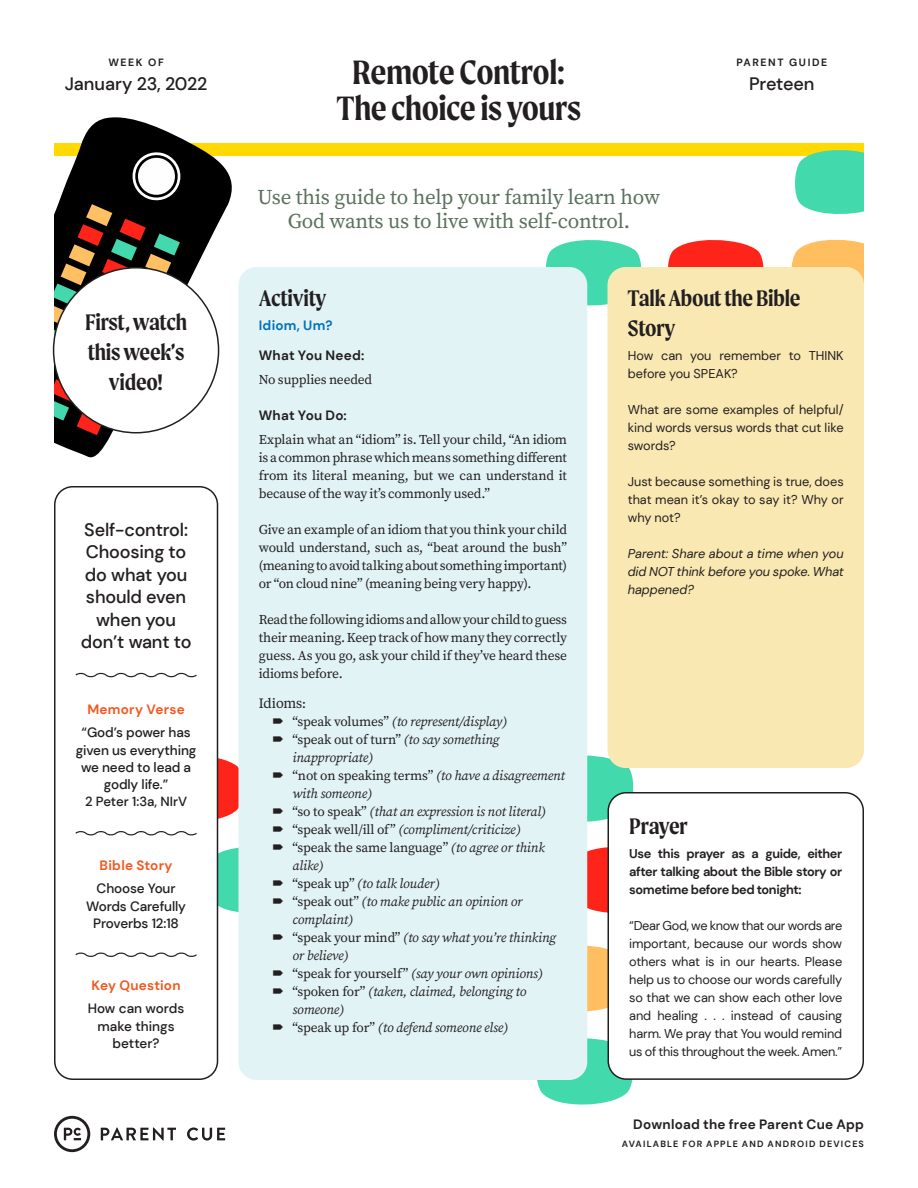
<style>
.page{position:relative;width:918px;height:1188px;background:#fff}
.page>*{position:absolute;margin:0;border:0;box-sizing:border-box;transform-origin:0 0}
.t1{font:600 36px/36px "Moret";letter-spacing:-.015em;color:#231f20;text-align:center}
.t2{font:600 24px/30px "Moret";letter-spacing:-.01em;color:#231f20;text-align:center}
.t3{font:21px/24px "Source Serif Pro";letter-spacing:-.01em;color:#5a715c;text-align:center}
.t4{font:500 18px/22.5px "DM Sans";letter-spacing:-.01em;color:#231f20;text-align:center}
.t5{font:13.5px/18px "Source Serif Pro";letter-spacing:-.015em;color:#231f20;text-align:justify}
.t6{font:italic 13.5px/18px "Source Serif Pro";letter-spacing:-.01em;color:#231f20}
.t7{font:500 13.5px/17.2px "DM Sans";letter-spacing:-.01em;color:#231f20;text-align:center}
.t8{font:700 13.5px "DM Sans";letter-spacing:.015em;color:#231f20}
.t9{font:700 13.5px "DM Sans";letter-spacing:.02em;color:#f15921}
.t10{font:700 13.5px "DM Sans";letter-spacing:.02em;color:#0071bb}
.t11{font:13.5px "Tiempos Text";letter-spacing:-.01em;color:#231f20}
.t12{font:500 13.2px "DM Sans";color:#231f20}
.t13{font:12.75px/18px "DM Sans";color:#231f20;text-align:justify}
.t14{font:700 12.75px/18px "DM Sans";letter-spacing:-.03em;color:#231f20;text-align:justify}
.t15{font:italic 12.75px/18px "DM Sans";letter-spacing:-.01em;color:#231f20;text-align:justify}
.t16{font:700 10.5px "DM Sans";letter-spacing:.15em;color:#231f20}
.t17{font:700 9px "DM Sans";letter-spacing:.13em;color:#231f20}
.s1{font-style:normal}
</style>
<div class="page">
<svg style="left:587px;top:751px;width:47px;height:75px"></svg>
<svg style="left:537px;top:1034px;width:96px;height:71px"></svg>
<svg style="left:587px;top:941px;width:21px;height:75px"></svg>
<svg style="left:587px;top:842px;width:21px;height:76px"></svg>
<svg style="left:668px;top:240px;width:96px;height:27px"></svg>
<svg style="left:545px;top:240px;width:97px;height:70px"></svg>
<div style="left:54px;top:144px;width:810px;height:12px;background:#ffd900"></div>
<svg style="left:795px;top:150px;width:69px;height:64px"></svg>
<svg style="left:791px;top:239px;width:73px;height:42px"></svg>
<svg style="left:54px;top:117px;width:187px;height:345px"></svg>
<svg style="left:54px;top:150px;width:127px;height:285px"></svg>
<svg style="left:101px;top:1127px;width:75px;height:14px"></svg>
<svg style="left:187px;top:1127px;width:38px;height:14px"></svg>
<svg style="left:54px;top:1116px;width:36px;height:36px"></svg>
<div style="left:239px;top:267px;width:348px;height:813px;background:#e2f3f6;border-radius:18px"></div>
<div style="left:608px;top:793px;width:255px;height:286px;background:#fff;border-radius:18px"></div>
<div style="left:608px;top:792px;width:256px;height:288px;border:2px solid #231f20;border-radius:18px"></div>
<div style="left:54px;top:268px;width:165px;height:165px;background:#fff;border-radius:50%"></div>
<div style="left:608px;top:267px;width:256px;height:501px;background:#f9e8b1;border-radius:18px"></div>
<svg style="left:75px;top:672px;width:122px;height:6px"></svg>
<svg style="left:75px;top:952px;width:122px;height:5px"></svg>
<div style="left:54px;top:486px;width:164px;height:594px;border:2px solid #231f20;border-radius:18px"></div>
<svg style="left:75px;top:751px;width:164px;height:167px"></svg>
<p class="t16" style="left:108px;top:56px;width:57px">WEEK OF</p>
<h3 class="t4" style="left:65px;top:72px;width:144px">January 23, 2022</h3>
<h2 class="t2" style="left:85px;top:307px;width:104px">First, watch this week’s video!</h2>
<h3 class="t4" style="left:81px;top:518px;width:112px">Self-control:<br>Choosing to do what you should even when you don’t want to</h3>
<p class="t9" style="left:87px;top:701px;width:99px">Memory Verse</p>
<p class="t7" style="left:76px;top:724px;width:122px">“God’s power has given us everything we need to lead a godly life.”</p>
<p class="t12" style="left:85px;top:793px;width:104px">2 Peter 1:3a, NIrV</p>
<p class="t9" style="left:100px;top:857px;width:75px">Bible Story</p>
<p class="t7" style="left:86px;top:880px;width:101px">Choose Your<br>Words Carefully<br>Proverbs 12:18</p>
<p class="t9" style="left:92px;top:977px;width:90px">Key Question</p>
<p class="t7" style="left:88px;top:1000px;width:98px">How can words make things better?</p>
<h1 class="t1" style="left:337px;top:54px;width:246px">Remote Control:<br>The choice is yours</h1>
<h3 class="t3" style="left:258px;top:185px;width:404px">Use this guide to help your family learn how<br>God wants us to live with self-control.</h3>
<p class="t16" style="left:736px;top:56px;width:92px">PARENT GUIDE</p>
<h3 class="t4" style="left:749px;top:72px;width:67px">Preteen</h3>
<h2 class="t2" style="left:259px;top:283px;width:69px">Activity</h2>
<p class="t10" style="left:259px;top:317px;width:75px">Idiom, Um?</p>
<p class="t8" style="left:259px;top:347px;width:107px">What You Need:</p>
<p class="t5" style="left:259px;top:370px;width:115px">No supplies needed</p>
<p class="t8" style="left:259px;top:407px;width:90px">What You Do:</p>
<p class="t5" style="left:259px;top:431px;width:310px">Explain what an “idiom” is. Tell your child, “An idiom is acommonphrasewhichmeans somethingdifferent from its literal meaning, but we can understand it because of the way it’s commonly used.”</p>
<p class="t5" style="left:259px;top:520px;width:310px">Give an example of an idiom that you think your child would understand, such as, “beat around the bush” (meaning to avoid talking about something important) or “on cloud nine” (meaning being very happy).</p>
<p class="t5" style="left:259px;top:610px;width:310px">Read the following idioms and allow your child to guess their meaning. Keep track of how many they correctly guess. As you go, ask your child if they’ve heard these idioms before.</p>
<p class="t11" style="left:259px;top:694px;width:49px">Idioms:</p>
<p class="t6" style="left:292px;top:712px;width:274px"><span class="s1">“speak volumes”</span> (to represent/display)<br><span class="s1">“speak out of turn”</span> (to say something inappropriate)<br><span class="s1">“not on speaking terms”</span> (to have a disagreement with someone)<br><span class="s1">“so to speak”</span> (that an expression is not literal) <span class="s1">“speak well/ill of”</span> (compliment/criticize)<br><span class="s1">“speak the same language”</span> (to agree or think alike)<br><span class="s1">“speak up”</span> (to talk louder)<br><span class="s1">“speak out”</span> (to make public an opinion or complaint)<br><span class="s1">“speak your mind”</span> (to say what you’re thinking or believe)<br><span class="s1">“speak for yourself”</span> (say your own opinions) <span class="s1">“spoken for”</span> (taken, claimed, belonging to someone)<br><span class="s1">“speak up for”</span> (to defend someone else)</p>
<h2 class="t2" style="left:628px;top:283px;width:174px;text-align:left">Talk About the Bible<br>Story</h2>
<p class="t13" style="left:628px;top:346px;width:217px">How can you remember to THINK before you SPEAK?</p>
<p class="t13" style="left:628px;top:401px;width:218px">What are some examples of helpful/ kind words versus words that cut like swords?</p>
<p class="t13" style="left:628px;top:473px;width:218px">Just because something is true, does that mean it’s okay to say it? Why or why not?</p>
<p class="t15" style="left:628px;top:545px;width:218px">Parent: Share about a time when you did NOT think before you spoke. What happened?</p>
<h2 class="t2" style="left:629px;top:811px;width:60px">Prayer</h2>
<p class="t14" style="left:629px;top:845px;width:215px">Use this prayer as a guide, either after talking about the Bible story or sometime before bed tonight:</p>
<p class="t13" style="left:629px;top:917px;width:215px">“Dear God, we know that our words are important, because our words show others what is in our hearts. Please help us to choose our words carefully so that we can show each other love and healing . . . instead of causing harm. We pray that You would remind us of this throughout the week. Amen.”</p>
<p class="t8" style="left:633px;top:1116px;width:232px">Download the free Parent Cue App</p>
<p class="t17" style="left:622px;top:1138px;width:244px">AVAILABLE FOR APPLE AND ANDROID DEVICES</p>
</div>
